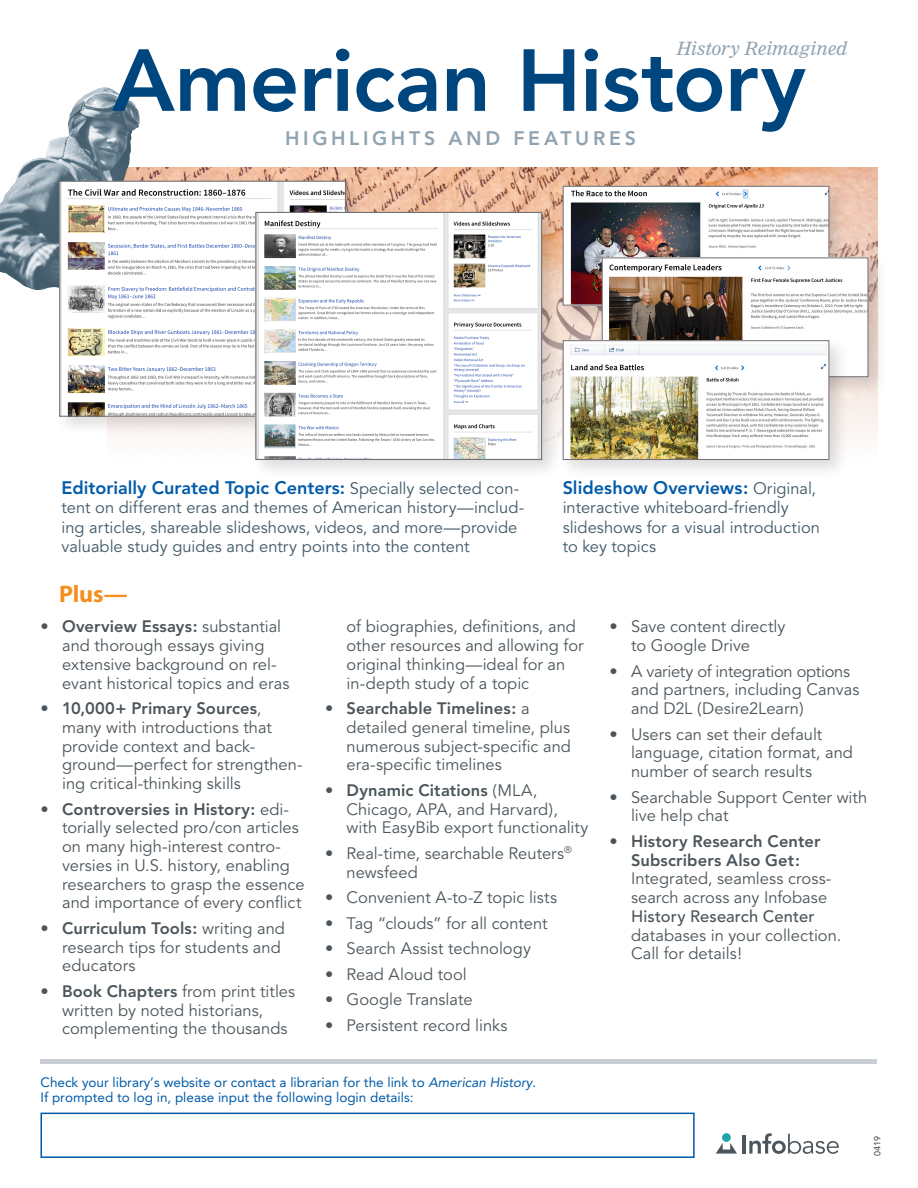
<style>
.page{position:relative;width:918px;height:1188px;background:#fff}
.page>*{position:absolute;margin:0;border:0;box-sizing:border-box;transform-origin:0 0}
.t1{font:800 87px "Avenir";letter-spacing:-.01em;color:#00467e}
.S_Copy_Bullets_Featu{font:700 24px "Myriad Pro";color:#f68e1e}
.t2{font:800 19.5px "Avenir";letter-spacing:.19em;color:#90a3b0}
.t3{font:800 18px "Avenir";color:#015ba9}
.S_SV_Full-Length_Vid{font:italic 18px "Nimrod";color:#90a3b0}
.AvenirBullet{font:16.5px/18.8px "Avenir";color:#4c555b}
.t4{font:16.5px/19.5px "Avenir";color:#405968}
.t5{font:13.5px/15px "Avenir";color:#015ba9}
.t6{font:500 9px "Avenir";color:#4c555b}
.s1{font-weight:400;font-size:16.5px;color:#405968}
.s2{font-weight:800}
.s3{font-weight:500}
.s4{font-style:italic}
</style>
<div class="page">
<img style="left:108px;top:167px;width:769px;height:272px">
<img style="left:0;top:87px;width:155px;height:203px">
<div style="left:55px;top:176px;width:311px;height:261px;background:#231f20;opacity:.15"></div>
<img style="left:61px;top:183px;width:283px;height:232px">
<div style="left:59px;top:181px;width:287px;height:236px;border:1px solid #717074"></div>
<div style="left:251px;top:208px;width:311px;height:272px;background:#231f20;opacity:.15"></div>
<img style="left:257px;top:214px;width:283px;height:244px">
<div style="left:255px;top:212px;width:287px;height:248px;border:1px solid #717074"></div>
<div style="left:558px;top:182px;width:291px;height:143px;background:#231f20;opacity:.15"></div>
<img style="left:565px;top:188px;width:262px;height:116px">
<div style="left:563px;top:186px;width:266px;height:120px;border:1px solid #717074"></div>
<div style="left:597px;top:253px;width:291px;height:144px;background:#231f20;opacity:.15"></div>
<img style="left:604px;top:259px;width:262px;height:114px">
<div style="left:602px;top:257px;width:266px;height:120px;border:1px solid #717074"></div>
<div style="left:558px;top:336px;width:291px;height:144px;background:#231f20;opacity:.15"></div>
<img style="left:565px;top:342px;width:262px;height:116px">
<div style="left:563px;top:340px;width:266px;height:120px;border:1px solid #717074"></div>
<div style="left:40px;top:1059px;width:838px;height:5px;background:#cacfd5"></div>
<div style="left:40px;top:1113px;width:655px;height:45px;background:#fff;border:2px solid #015ba9"></div>
<hr style="left:743px;top:1135px;width:3px;height:19px;background:#4c555b">
<svg style="left:749px;top:1133px;width:90px;height:21px"></svg>
<svg style="left:716px;top:1143px;width:21px;height:11px"></svg>
<div style="left:722px;top:1133px;width:9px;height:9px;background:#1fa5a9;border-radius:50%"></div>
<p class="S_SV_Full-Length_Vid" style="left:676px;top:38px;width:172px">History Reimagined</p>
<p class="t1" style="left:112px;top:29px;width:695px">American History</p>
<p class="t2" style="left:285px;top:127px;width:352px">HIGHLIGHTS AND FEATURES</p>
<p class="t3" style="left:62px;top:477px;width:459px">Editorially Curated Topic Centers: <span class="s1">Specially selected con-</span></p>
<p class="t4" style="left:62px;top:498px;width:464px">tent on different eras and themes of American history—includ&shy;ing articles, shareable slideshows, videos, and more—provide valuable study guides and entry points into the content</p>
<p class="S_Copy_Bullets_Featu" style="left:59px;top:578px;width:70px">Plus—</p>
<p class="t3" style="left:563px;top:477px;width:255px">Slideshow Overviews: <span class="s1">Original,</span></p>
<p class="t4" style="left:563px;top:498px;width:259px">interactive whiteboard-friendly slideshows for a visual introduction to key topics</p>
<p class="AvenirBullet" style="left:62px;top:618px;width:229px;text-indent:-22px">• <span class="s2">Overview Essays:</span> substantial and thorough essays giving extensive background on rel&shy;evant historical topics and eras</p>
<p class="AvenirBullet" style="left:62px;top:700px;width:242px;text-indent:-22px">• <span class="s2">10,000+ Primary Sources</span>, many with introductions that provide context and back&shy;ground—perfect for strengthen&shy;ing critical-thinking skills</p>
<p class="AvenirBullet" style="left:62px;top:800px;width:244px;text-indent:-22px">• <span class="s2">Controversies in History:</span> edi&shy;torially selected pro/con articles on many high-interest contro&shy;versies in U.S. history, enabling researchers to grasp the essence and importance of every conflict</p>
<p class="AvenirBullet" style="left:62px;top:919px;width:224px;text-indent:-22px">• <span class="s2">Curriculum Tools:</span> writing and research tips for students and educators</p>
<p class="AvenirBullet" style="left:62px;top:982px;width:235px;text-indent:-22px"><span class="s2">• Book Chapters</span> from print titles written by noted historians, complementing the thousands</p>
<p class="AvenirBullet" style="left:347px;top:618px;width:239px">of biographies, definitions, and other resources and allowing for original thinking—ideal for an in-depth study of a topic</p>
<p class="AvenirBullet" style="left:347px;top:700px;width:226px;text-indent:-22px">• <span class="s2">Searchable Timelines:</span> a detailed general timeline, plus numerous subject-specific and era-specific timelines</p>
<p class="AvenirBullet" style="left:347px;top:781px;width:244px;text-indent:-22px"><span class="s2">• Dynamic Citations</span> (MLA,<br>Chicago, APA, and Harvard), with EasyBib export functionality</p>
<p class="AvenirBullet" style="left:347px;top:844px;width:227px;text-indent:-22px">• Real-time, searchable Reuters<sup>® </sup>newsfeed</p>
<p class="AvenirBullet" style="left:325px;top:889px;width:234px">• Convenient A-to-Z topic lists</p>
<p class="AvenirBullet" style="left:325px;top:914px;width:224px">• Tag “clouds” for all content</p>
<p class="AvenirBullet" style="left:325px;top:940px;width:207px">• Search Assist technology</p>
<p class="AvenirBullet" style="left:325px;top:965px;width:143px">• Read Aloud tool</p>
<p class="AvenirBullet" style="left:325px;top:991px;width:149px">• Google Translate</p>
<p class="AvenirBullet" style="left:325px;top:1016px;width:184px">• Persistent record links</p>
<p class="AvenirBullet" style="left:631px;top:618px;width:156px;text-indent:-22px">• Save content directly to Google Drive</p>
<p class="AvenirBullet" style="left:631px;top:662px;width:230px;text-indent:-22px">• A variety of integration options and partners, including Canvas and D2L (Desire2Learn)</p>
<p class="AvenirBullet" style="left:631px;top:725px;width:223px;text-indent:-22px">• Users can set their default language, citation format, and number of search results</p>
<p class="AvenirBullet" style="left:631px;top:788px;width:238px;text-indent:-22px">• Searchable Support Center with live help chat</p>
<p class="AvenirBullet" style="left:631px;top:832px;width:212px;text-indent:-22px">• <span class="s2">History Research Center<br>Subscribers Also Get:<br></span>Integrated, seamless cross&shy;search across any Infobase<br><span class="s3">History Research Center </span>databases in your collection.<br>Call for details!</p>
<p class="t5" style="left:40px;top:1075px;width:497px">Check your library’s website or contact a librarian for the link to <span class="s4">American History</span>.<br>If prompted to log in, please input the following login details:</p>
<p class="t6" style="left:872px;top:1156px;width:22px;rotate:-90deg">0419</p>
</div>
